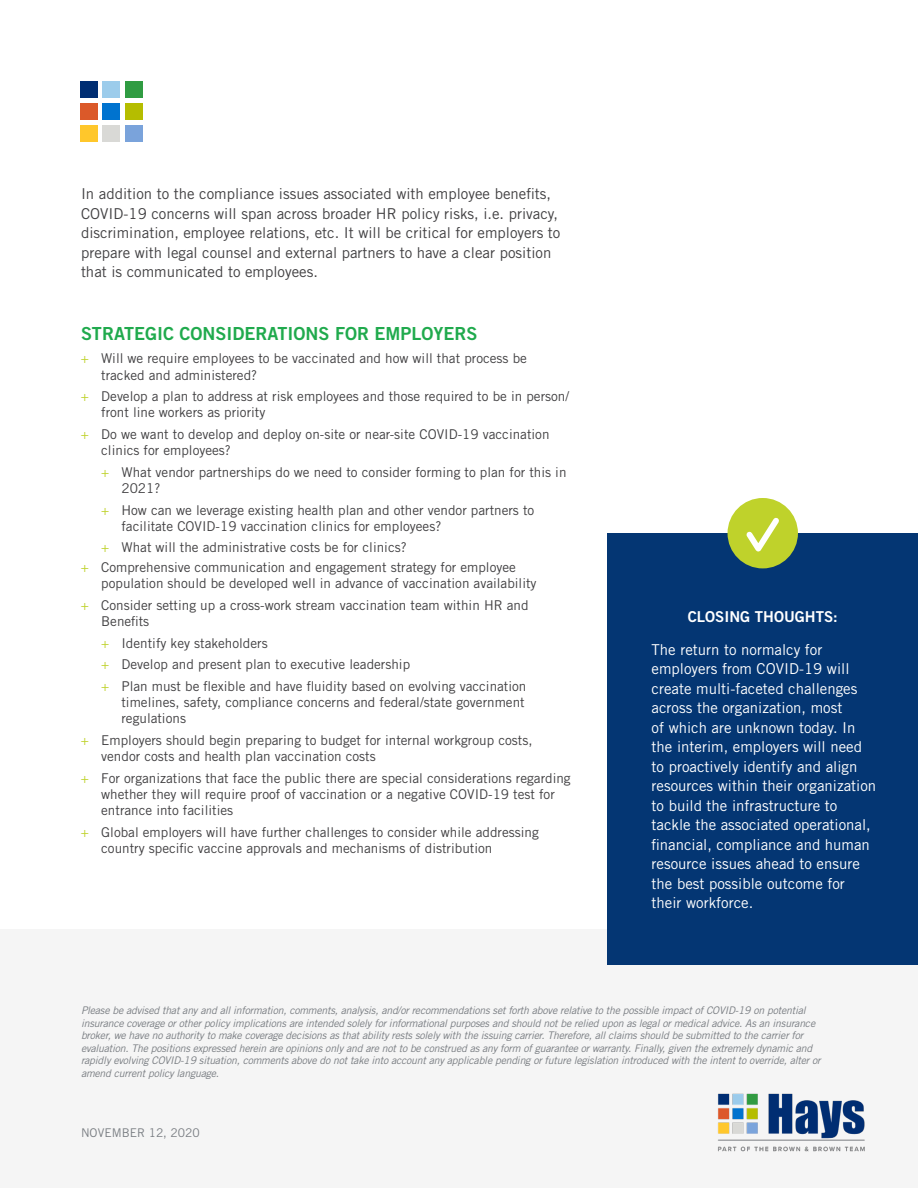
<style>
.page{position:relative;width:918px;height:1188px;background:#fff}
.page>*{position:absolute;margin:0;border:0;box-sizing:border-box;transform-origin:0 0}
.t1{font:18px "Trade Gothic LT Std Bd 2";color:#20aa4d}
.t2{font:15px/19.5px "Trade Gothic LT Std";color:#fff}
.t3{font:15px/19.5px "Trade Gothic LT Std";color:#414042}
.t4{font:15px "Trade Gothic LT Std Bd 2";color:#fff}
.t5{font:13.5px/16.2px "Trade Gothic LT Std";color:#414042}
.t6{font:12px "Trade Gothic LT Std";color:#797d82}
.t7{font:italic 10.5px/12.6px "Trade Gothic LT Std";letter-spacing:-.02em;color:#797d82}
.s1{color:#bfd22b}
</style>
<div class="page">
<div style="left:0;top:929px;width:918px;height:259px;background:#f5f5f5"></div>
<div style="left:80px;top:125px;width:17px;height:17px;background:#ffc72b"></div>
<div style="left:103px;top:125px;width:17px;height:17px;background:#d9d9d6"></div>
<div style="left:125px;top:125px;width:17px;height:17px;background:#7aa3db"></div>
<div style="left:80px;top:103px;width:17px;height:17px;background:#db5929"></div>
<div style="left:103px;top:103px;width:17px;height:17px;background:#0073cf"></div>
<div style="left:125px;top:103px;width:17px;height:17px;background:#b5bd00"></div>
<div style="left:80px;top:81px;width:17px;height:17px;background:#002e73"></div>
<div style="left:103px;top:81px;width:17px;height:17px;background:#9ccceb"></div>
<div style="left:125px;top:81px;width:17px;height:17px;background:#309c42"></div>
<img style="left:718px;top:1093px;width:147px;height:59px">
<div style="left:608px;top:533px;width:310px;height:432px;background:#043673"></div>
<div style="left:728px;top:498px;width:70px;height:70px;background:#bfd22b;border-radius:50%"></div>
<svg style="left:746px;top:517px;width:33px;height:35px"></svg>
<p class="t3" style="left:81px;top:184px;width:481px">In addition to the compliance issues associated with employee benefits, COVID-19 concerns will span across broader HR policy risks, i.e. privacy, discrimination, employee relations, etc. It will be critical for employers to prepare with legal counsel and external partners to have a clear position that is communicated to employees.</p>
<h1 class="t1" style="left:81px;top:322px;width:398px">STRATEGIC CONSIDERATIONS FOR EMPLOYERS</h1>
<p class="t5" style="left:101px;top:350px;width:427px;text-indent:-20px"><span class="s1">+</span> Will we require employees to be vaccinated and how will that process be tracked and administered?</p>
<p class="t5" style="left:101px;top:388px;width:469px;text-indent:-20px"><span class="s1">+</span> Develop a plan to address at risk employees and those required to be in person/ front line workers as priority</p>
<p class="t5" style="left:101px;top:426px;width:450px;text-indent:-20px"><span class="s1">+</span> Do we want to develop and deploy on-site or near-site COVID-19 vaccination clinics for employees?</p>
<p class="t5" style="left:121px;top:464px;width:447px;text-indent:-20px"><span class="s1">+</span> What vendor partnerships do we need to consider forming to plan for this in<br>2021?</p>
<p class="t5" style="left:121px;top:501px;width:414px;text-indent:-20px"><span class="s1">+</span> How can we leverage existing health plan and other vendor partners to facilitate COVID-19 vaccination clinics for employees?</p>
<p class="t5" style="left:81px;top:537px;width:436px;line-height:19.8px;text-indent:20px"><span class="s1">+</span> What will the administrative costs be for clinics?<br><span class="s1">+</span> Comprehensive communication and engagement strategy for employee</p>
<p class="t5" style="left:81px;top:573px;width:457px;line-height:21.6px;text-indent:20px">population should be developed well in advance of vaccination availability <span class="s1">+</span> Consider setting up a cross-work stream vaccination team within HR and</p>
<p class="t5" style="left:101px;top:610px;width:427px;line-height:21.6px">Benefits<br><span class="s1">+</span> Identify key stakeholders<br><span class="s1">+</span> Develop and present plan to executive leadership<br><span class="s1">+</span> Plan must be flexible and have fluidity based on evolving vaccination</p>
<p class="t5" style="left:121px;top:694px;width:405px">timelines, safety, compliance concerns and federal/state government regulations</p>
<p class="t5" style="left:101px;top:732px;width:433px;text-indent:-20px"><span class="s1">+</span> Employers should begin preparing to budget for internal workgroup costs, vendor costs and health plan vaccination costs</p>
<p class="t5" style="left:101px;top:770px;width:471px;text-indent:-20px"><span class="s1">+</span> For organizations that face the public there are special considerations regarding whether they will require proof of vaccination or a negative COVID-19 test for entrance into facilities</p>
<p class="t5" style="left:101px;top:824px;width:439px;text-indent:-20px"><span class="s1">+</span> Global employers will have further challenges to consider while addressing country specific vaccine approvals and mechanisms of distribution</p>
<p class="t4" style="left:688px;top:607px;width:151px">CLOSING THOUGHTS:</p>
<p class="t2" style="left:652px;top:640px;width:226px">The return to normalcy for employers from COVID-19 will create multi-faceted challenges across the organization, most<br>of which are unknown today. In the interim, employers will need to proactively identify and align resources within their organization to build the infrastructure to tackle the associated operational, financial, compliance and human resource issues ahead to ensure the best possible outcome for their workforce.</p>
<p class="t7" style="left:81px;top:1004px;width:741px">Please be advised that any and all information, comments, analysis, and/or recommendations set forth above relative to the possible impact of COVID-19 on potential insurance coverage or other policy implications are intended solely for informational purposes and should not be relied upon as legal or medical advice. As an insurance broker, we have no authority to make coverage decisions as that ability rests solely with the issuing carrier. Therefore, all claims should be submitted to the carrier for evaluation. The positions expressed herein are opinions only and are not to be construed as any form of guarantee or warranty. Finally, given the extremely dynamic and rapidly evolving COVID-19 situation, comments above do not take into account any applicable pending or future legislation introduced with the intent to override, alter or amend current policy language.</p>
<p class="t6" style="left:81px;top:1125px;width:120px">NOVEMBER 12, 2020</p>
</div>
